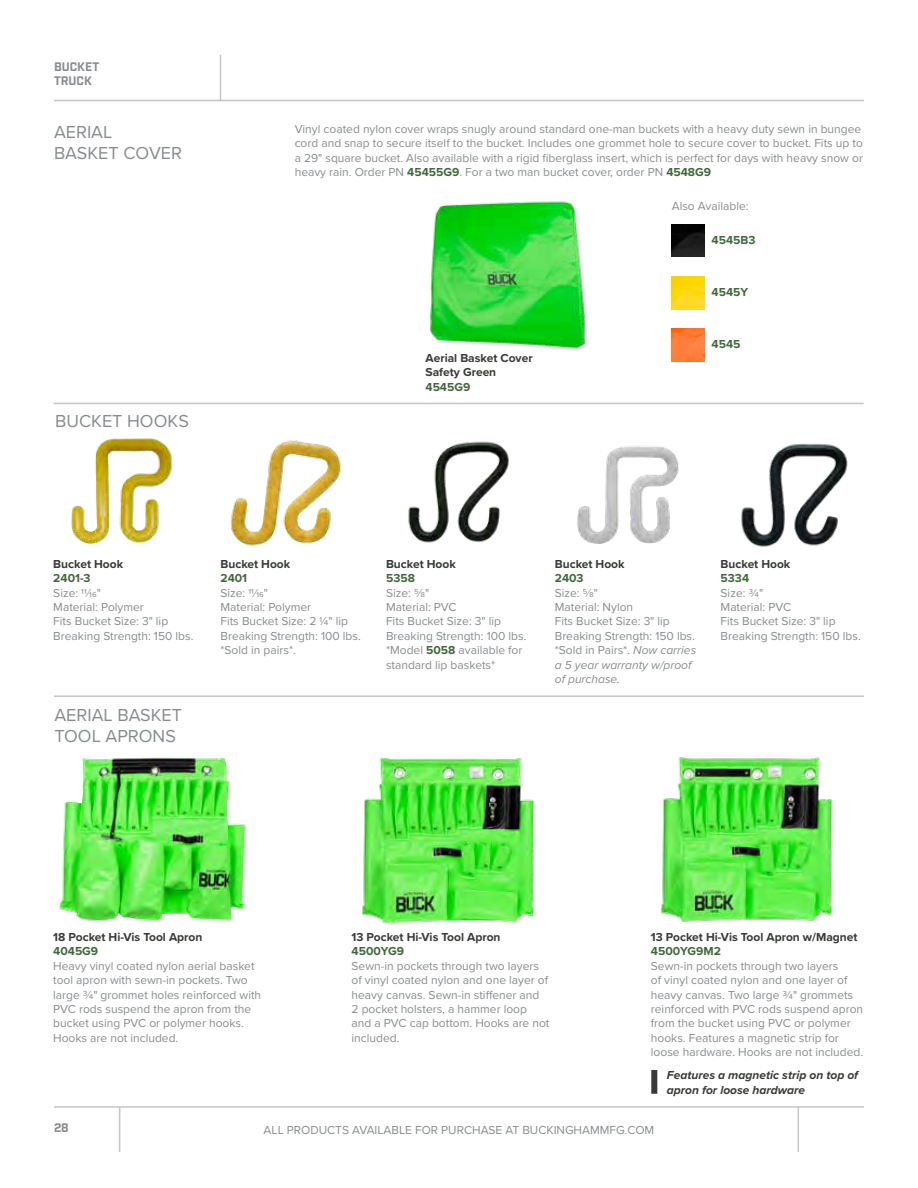
<style>
.page{position:relative;width:918px;height:1188px;background:#fff}
.page>*{position:absolute;margin:0;border:0;box-sizing:border-box;transform-origin:0 0}
.t1{font:18px/21.6px "Proxima Nova";color:#888b8d}
.t2{font:12px/14.4px "Proxima Nova";color:#888b8d}
.t3{font:700 12px/14.4px "Proxima Nova";color:#373a36}
.t4{font:700 12px "Proxima Nova";color:#40683c}
.t5{font:italic 700 12px/14.4px "Proxima Nova";color:#373a36}
.t6{font:12px "Proxima Nova";color:#8a8c8c}
.t7{font:700 12px/14.4px "Industry";color:#888b8d}
.s1{font-weight:700;color:#40683c}
.s2{font-style:italic}
</style>
<div class="page">
<hr style="left:54px;top:100px;width:810px;height:1px;background:#888b8d">
<hr style="left:54px;top:1106px;width:810px;height:2px;background:#888b8d">
<hr style="left:798px;top:1106px;width:1px;height:46px;background:#888b8d">
<hr style="left:119px;top:1106px;width:1px;height:46px;background:#888b8d">
<hr style="left:220px;top:55px;width:1px;height:46px;background:#888b8d">
<img style="left:59px;top:757px;width:187px;height:164px">
<img style="left:362px;top:757px;width:173px;height:167px">
<img style="left:660px;top:757px;width:173px;height:165px">
<img style="left:672px;top:329px;width:33px;height:33px">
<img style="left:672px;top:276px;width:33px;height:33px">
<img style="left:672px;top:224px;width:33px;height:33px">
<img style="left:430px;top:201px;width:156px;height:148px">
<img style="left:71px;top:438px;width:101px;height:106px">
<img style="left:741px;top:443px;width:107px;height:104px">
<img style="left:577px;top:446px;width:102px;height:98px">
<img style="left:408px;top:441px;width:101px;height:102px">
<img style="left:230px;top:440px;width:111px;height:106px">
<hr style="left:54px;top:403px;width:810px;height:1px;background:#888b8d">
<hr style="left:54px;top:695px;width:810px;height:2px;background:#888b8d">
<div style="left:651px;top:1070px;width:6px;height:24px;background:#373a36"></div>
<p class="t7" style="left:54px;top:60px;width:47px">BUCKET<br>TRUCK</p>
<h1 class="t1" style="left:54px;top:120px;width:130px">AERIAL<br>BASKET COVER</h1>
<h1 class="t1" style="left:55px;top:410px;width:135px">BUCKET HOOKS</h1>
<p class="t2" style="left:295px;top:121px;width:570px">Vinyl coated nylon cover wraps snugly around standard one-man buckets with a heavy duty sewn in bungee cord and snap to secure itself to the bucket. Includes one grommet hole to secure cover to bucket. Fits up to a 29" square bucket. Also available with a rigid fiberglass insert, which is perfect for days with heavy snow or heavy rain. Order PN <span class="s1">45455G9</span>. For a two man bucket cover, order PN <span class="s1">4548G9</span></p>
<p class="t6" style="left:672px;top:197px;width:78px">Also Available:</p>
<p class="t4" style="left:712px;top:231px;width:45px">4545B3</p>
<p class="t4" style="left:712px;top:283px;width:38px">4545Y</p>
<p class="t3" style="left:426px;top:351px;width:109px">Aerial Basket Cover<br>Safety Green</p>
<p class="t4" style="left:426px;top:378px;width:46px">4545G9</p>
<p class="t4" style="left:712px;top:335px;width:30px">4545</p>
<p class="t3" style="left:53px;top:556px;width:71px">Bucket Hook</p>
<p class="t4" style="left:53px;top:569px;width:39px">2401-3</p>
<p class="t2" style="left:53px;top:585px;width:142px">Size: 11/16"<br>Material: Polymer<br>Fits Bucket Size: 3" lip<br>Breaking Strength: 150 lbs.</p>
<h1 class="t1" style="left:54px;top:703px;width:129px">AERIAL BASKET<br>TOOL APRONS</h1>
<p class="t3" style="left:221px;top:556px;width:71px">Bucket Hook</p>
<p class="t4" style="left:221px;top:569px;width:28px">2401</p>
<p class="t2" style="left:221px;top:585px;width:142px">Size: 11/16"<br>Material: Polymer<br>Fits Bucket Size: 2 ¼" lip<br>Breaking Strength: 100 lbs. *Sold in pairs*.</p>
<p class="t3" style="left:386px;top:556px;width:71px">Bucket Hook</p>
<p class="t4" style="left:386px;top:569px;width:30px">5358</p>
<p class="t2" style="left:386px;top:585px;width:142px">Size: 5/8"<br>Material: PVC<br>Fits Bucket Size: 3" lip<br>Breaking Strength: 100 lbs. *Model <span class="s1">5058</span> available for standard lip baskets*</p>
<p class="t3" style="left:555px;top:556px;width:71px">Bucket Hook</p>
<p class="t4" style="left:555px;top:569px;width:30px">2403</p>
<p class="t2" style="left:555px;top:585px;width:143px">Size: 5/8"<br>Material: Nylon<br>Fits Bucket Size: 3" lip<br>Breaking Strength: 150 lbs. *Sold in Pairs*. <span class="s2">Now carries a 5 year warranty w/proof of purchase.</span></p>
<p class="t3" style="left:721px;top:556px;width:71px">Bucket Hook</p>
<p class="t4" style="left:721px;top:569px;width:30px">5334</p>
<p class="t2" style="left:721px;top:585px;width:142px">Size: 3/4"<br>Material: PVC<br>Fits Bucket Size: 3" lip<br>Breaking Strength: 150 lbs.</p>
<p class="t3" style="left:53px;top:930px;width:151px">18 Pocket Hi-Vis Tool Apron</p>
<p class="t4" style="left:53px;top:942px;width:46px">4045G9</p>
<p class="t2" style="left:53px;top:958px;width:210px">Heavy vinyl coated nylon aerial basket tool apron with sewn-in pockets. Two large 3/4" grommet holes reinforced with PVC rods suspend the apron from the bucket using PVC or polymer hooks.<br>Hooks are not included.</p>
<p class="t3" style="left:352px;top:930px;width:150px">13 Pocket Hi-Vis Tool Apron</p>
<p class="t4" style="left:352px;top:942px;width:54px">4500YG9</p>
<p class="t2" style="left:352px;top:958px;width:199px">Sewn-in pockets through two layers of vinyl coated nylon and one layer of heavy canvas. Sewn-in stiffener and<br>2 pocket holsters, a hammer loop and a PVC cap bottom. Hooks are not included.</p>
<p class="t3" style="left:651px;top:930px;width:208px">13 Pocket Hi-Vis Tool Apron w/Magnet</p>
<p class="t4" style="left:651px;top:942px;width:71px">4500YG9M2</p>
<p class="t2" style="left:651px;top:958px;width:214px">Sewn-in pockets through two layers<br>of vinyl coated nylon and one layer of heavy canvas. Two large 3/4" grommets reinforced with PVC rods suspend apron from the bucket using PVC or polymer hooks. Features a magnetic strip for loose hardware. Hooks are not included.</p>
<p class="t5" style="left:667px;top:1068px;width:193px">Features a magnetic strip on top of apron for loose hardware</p>
<p class="t7" style="left:54px;top:1121px;width:16px">28</p>
<p class="t2" style="left:264px;top:1122px;width:392px">ALL PRODUCTS AVAILABLE FOR PURCHASE AT BUCKINGHAMMFG.COM</p>
</div>
